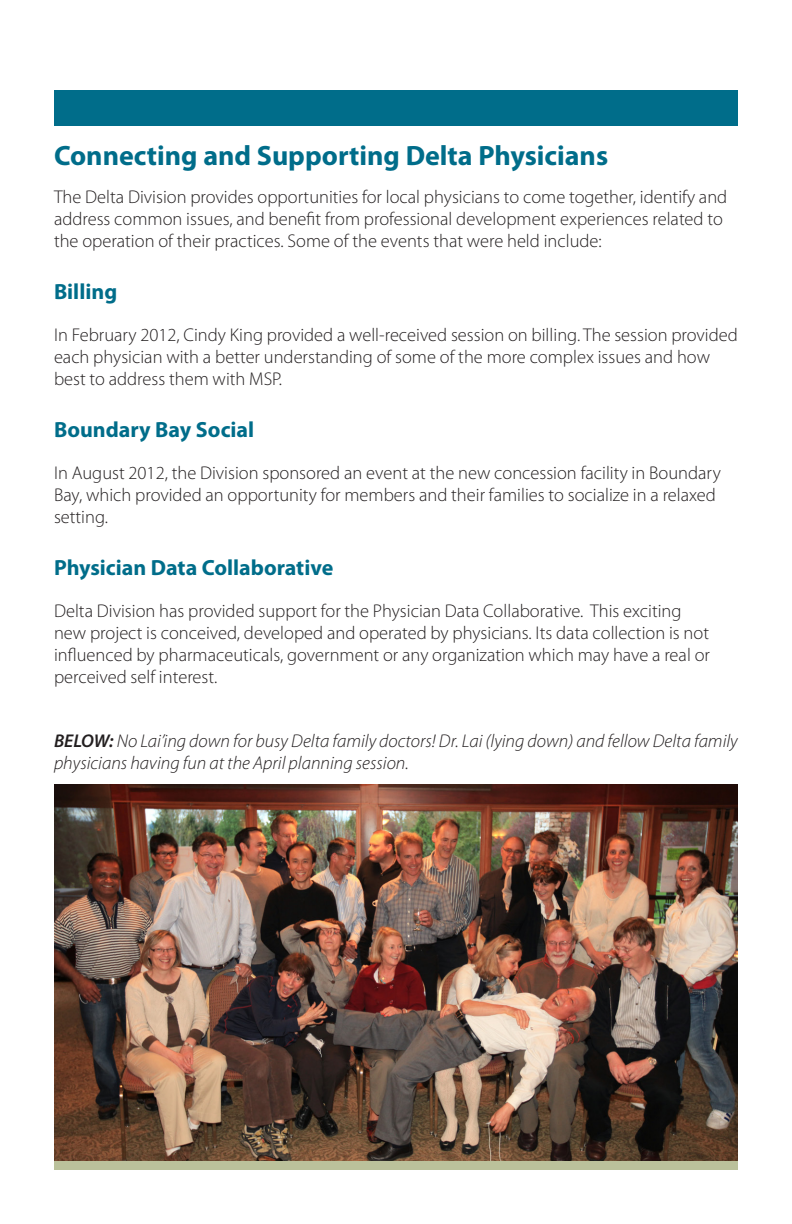
<style>
.page{position:relative;width:792px;height:1224px;background:#fff}
.page>*{position:absolute;margin:0;border:0;box-sizing:border-box;transform-origin:0 0}
.head_1_AR{font:700 28px "Myriad Pro";color:#006d8a}
.head_3_AR{font:700 22px "Myriad Pro";color:#006d8a}
.maintext_left_AR{font:300 18.4px/22px "Myriad Pro";color:#231f20}
.maintext_left_AR-2{font:italic 300 18.4px/22px "Myriad Pro";color:#231f20}
.s1{font-weight:600}
</style>
<div class="page">
<img style="left:54px;top:785px;width:684px;height:376px">
<div style="left:54px;top:90px;width:684px;height:36px;background:#006d8a"></div>
<div style="left:54px;top:1161px;width:684px;height:9px;background:#bbc19b"></div>
<p class="head_1_AR" style="left:54px;top:137px;width:556px">Connecting and Supporting Delta Physicians</p>
<p class="maintext_left_AR" style="left:54px;top:186px;width:675px">The Delta Division provides opportunities for local physicians to come together, identify and address common issues, and benefit from professional development experiences related to the operation of their practices. Some of the events that were held include:</p>
<p class="head_3_AR" style="left:54px;top:277px;width:65px">Billing</p>
<p class="maintext_left_AR" style="left:54px;top:324px;width:685px">In February 2012, Cindy King provided a well-received session on billing. The session provided each physician with a better understanding of some of the more complex issues and how best to address them with MSP.</p>
<p class="head_3_AR" style="left:54px;top:415px;width:202px">Boundary Bay Social</p>
<p class="maintext_left_AR" style="left:54px;top:462px;width:668px">In August 2012, the Division sponsored an event at the new concession facility in Boundary<br>Bay, which provided an opportunity for members and their families to socialize in a relaxed setting.</p>
<p class="head_3_AR" style="left:54px;top:553px;width:281px">Physician Data Collaborative</p>
<p class="maintext_left_AR" style="left:54px;top:600px;width:658px">Delta Division has provided support for the Physician Data Collaborative. This exciting new project is conceived, developed and operated by physicians. Its data collection is not influenced by pharmaceuticals, government or any organization which may have a real or perceived self interest.</p>
<p class="maintext_left_AR-2" style="left:54px;top:730px;width:685px"><span class="s1">BELOW:</span> No Lai’ing down for busy Delta family doctors! Dr. Lai (lying down) and fellow Delta family physicians having fun at the April planning session.</p>
</div>
